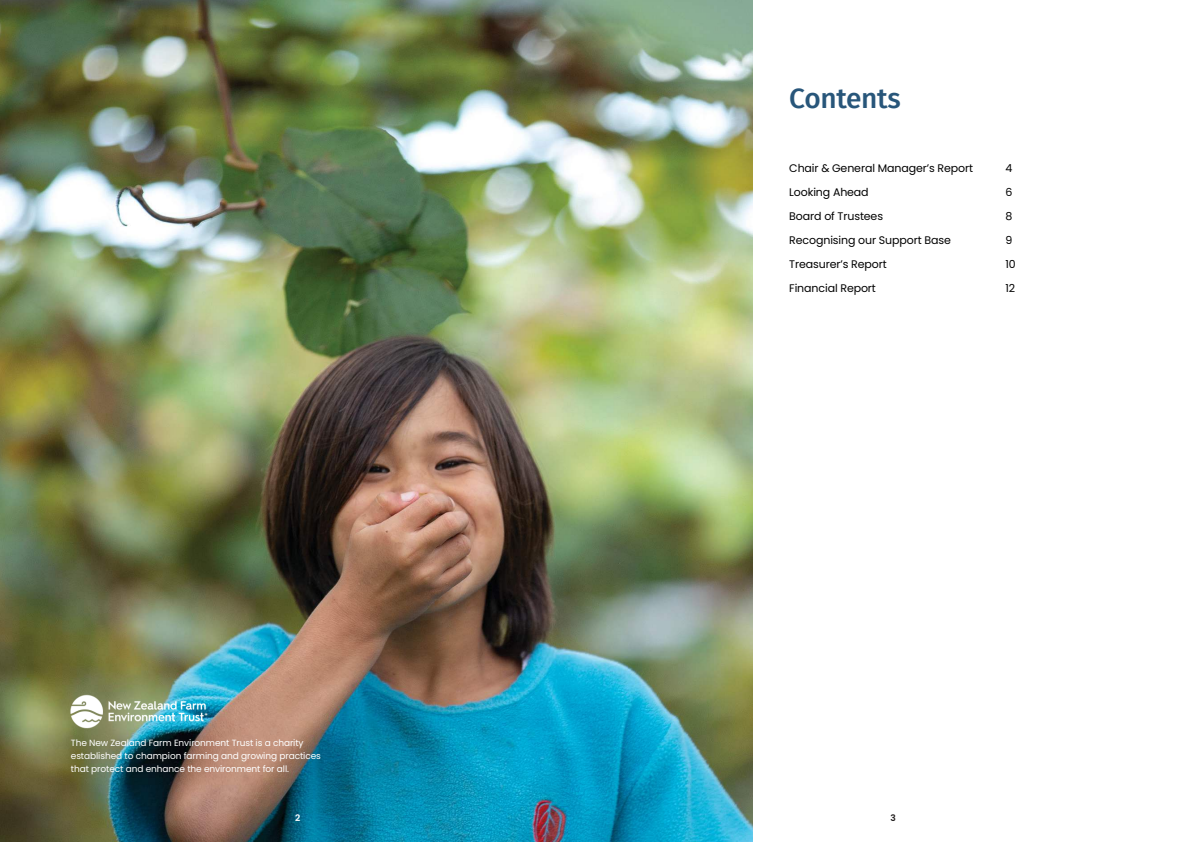
<style>
.page{position:relative;width:1191px;height:842px;background:#fff}
.page>*{position:absolute;margin:0;border:0;box-sizing:border-box;transform-origin:0 0}
.t1{font:500 28px "Fira Sans";letter-spacing:-.01em;color:#28567a}
.t2{font:11px "Poppins";letter-spacing:-.01em;color:#000}
.t3{font:9px/13px "Poppins";letter-spacing:-.01em;color:#fff}
.t4{font:600 9px "Poppins";color:#fff}
.t5{font:600 9px "Poppins";color:#221f1f}
</style>
<div class="page">
<img style="left:0;top:0;width:753px;height:842px">
<img style="left:62px;top:687px;width:153px;height:49px">
<h1 class="t1" style="left:789px;top:85px;width:113px">Contents</h1>
<p class="t3" style="left:71px;top:736px;width:251px">The New Zealand Farm Environment Trust is a charity established to champion farming and growing practices that protect and enhance the environment for all.</p>
<p class="t2" style="left:789px;top:161px;width:185px">Chair &amp; General Manager’s Report</p>
<p class="t2" style="left:1005px;top:161px;width:8px">4</p>
<p class="t2" style="left:789px;top:185px;width:81px">Looking Ahead</p>
<p class="t2" style="left:1005px;top:185px;width:8px">6</p>
<p class="t2" style="left:789px;top:209px;width:95px">Board of Trustees</p>
<p class="t2" style="left:1005px;top:209px;width:8px">8</p>
<p class="t2" style="left:789px;top:233px;width:163px">Recognising our Support Base</p>
<p class="t2" style="left:1005px;top:233px;width:8px">9</p>
<p class="t2" style="left:789px;top:257px;width:99px">Treasurer’s Report</p>
<p class="t2" style="left:1005px;top:257px;width:12px">10</p>
<p class="t2" style="left:789px;top:281px;width:88px">Financial Report</p>
<p class="t2" style="left:1005px;top:281px;width:11px">12</p>
<p class="t4" style="left:295px;top:813px;width:7px">2</p>
<p class="t5" style="left:890px;top:813px;width:7px">3</p>
</div>
